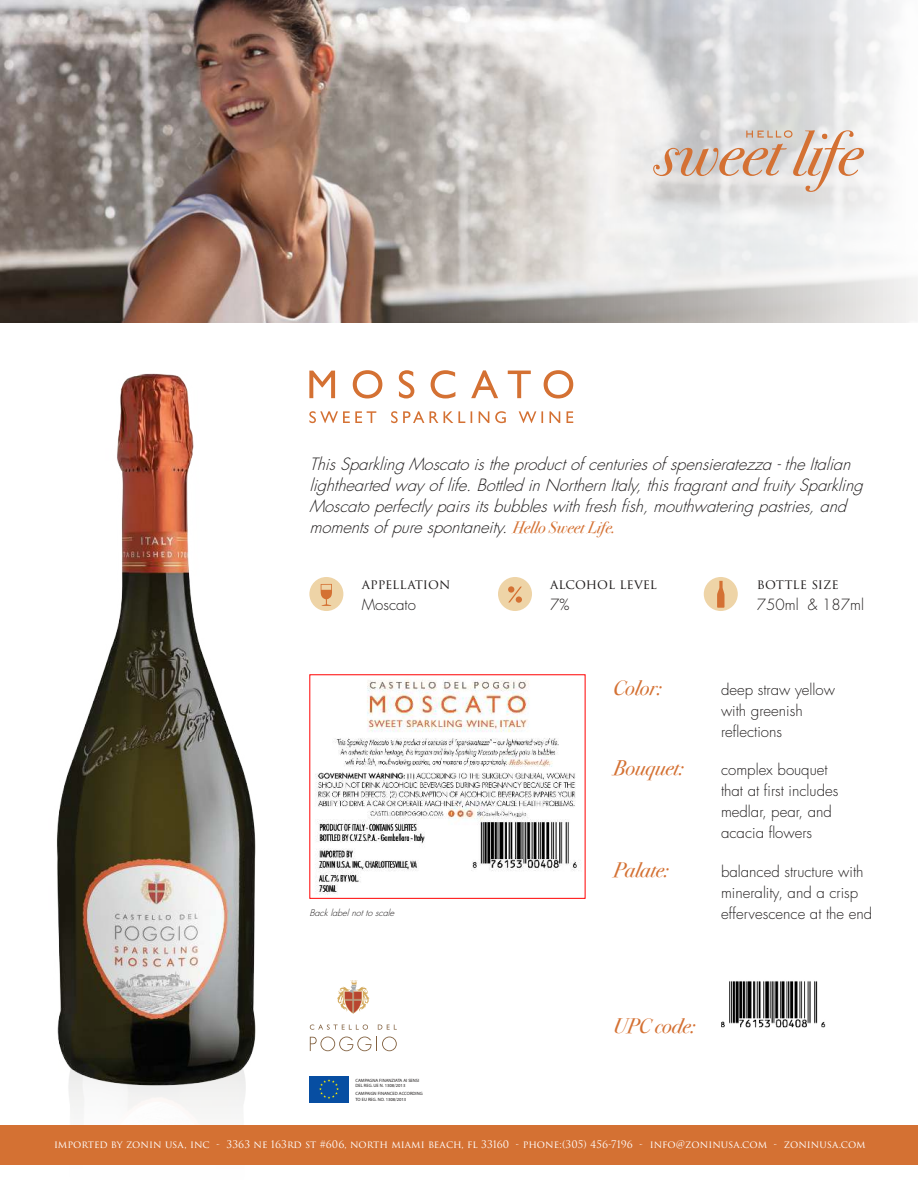
<style>
.page{position:relative;width:918px;height:1188px;background:#fff}
.page>*{position:absolute;margin:0;border:0;box-sizing:border-box;transform-origin:0 0}
.t1{font:italic 21px "Bodoni Svty Two ITCTT";color:#d47133}
.t2{font:italic 300 16.5px/21px "Futura CE";color:#221f1f}
.t3{font:300 15px/21px "Futura CE";color:#221f1f}
.t4{font:13.5px "Trajan Pro 3";color:#221f1f}
.t5{font:10.2px "Trajan Pro 3";color:#fff}
.t6{font:italic 300 9px "Futura CE";color:#221f1f}
.t7{font:4.65px/5.6px "Myriad Pro";color:#221f1f}
.s1{font-family:"Bodoni Svty Two ITCTT";font-weight:400;color:#d47133}
</style>
<div class="page">
<img style="left:721px;top:981px;width:105px;height:47px">
<div style="left:67px;top:1086px;width:178px;height:79px;background:#f6f6f5"></div>
<svg style="left:309px;top:370px;width:264px;height:28px"></svg>
<svg style="left:309px;top:411px;width:264px;height:12px"></svg>
<img style="left:0;top:0;width:918px;height:322px">
<svg style="left:653px;top:130px;width:211px;height:62px"></svg>
<div style="left:0;top:1125px;width:918px;height:39px;background:#d47133"></div>
<div style="left:704px;top:577px;width:34px;height:34px;background:#eed4a7;border-radius:50%"></div>
<svg style="left:717px;top:581px;width:7px;height:27px"></svg>
<div style="left:498px;top:577px;width:34px;height:34px;background:#eed4a7;border-radius:50%"></div>
<svg style="left:508px;top:586px;width:14px;height:17px"></svg>
<div style="left:309px;top:577px;width:34px;height:34px;background:#eed4a7;border-radius:50%"></div>
<svg style="left:321px;top:584px;width:11px;height:22px"></svg>
<div style="left:309px;top:1076px;width:40px;height:26px;background:#074ea2"></div>
<svg style="left:319px;top:1079px;width:20px;height:20px"></svg>
<svg style="left:337px;top:980px;width:33px;height:34px"></svg>
<svg style="left:310px;top:1037px;width:87px;height:14px"></svg>
<svg style="left:310px;top:1025px;width:58px;height:5px"></svg>
<svg style="left:378px;top:1025px;width:19px;height:5px"></svg>
<img style="left:57px;top:373px;width:199px;height:713px">
<img style="left:315px;top:680px;width:264px;height:215px">
<p class="t2" style="left:309px;top:455px;width:560px">ThisSparkling Moscatoistheproductof centuriesof spensieratezza -theItalian lighthearted way of life.Bottled inNorthernItaly,thisfragrantand fruity Sparkling Moscatoperfectly pairsitsbubbleswithfreshfish,mouthwatering pastries,and momentsof purespontaneity.<span class="s1">Hello Sw eet L ife.</span></p>
<p class="t4" style="left:362px;top:578px;width:90px">APPELLATION</p>
<p class="t4" style="left:550px;top:578px;width:108px">ALCOHOL LEVEL</p>
<p class="t3" style="left:362px;top:595px;width:56px">Moscato</p>
<p class="t3" style="left:550px;top:595px;width:21px">7%</p>
<p class="t4" style="left:757px;top:578px;width:83px">BOTTLE SIZE</p>
<p class="t3" style="left:757px;top:595px;width:109px">750ml &amp; 187ml</p>
<p class="t6" style="left:309px;top:909px;width:89px">Back labelnottoscale</p>
<p class="t7" style="left:355px;top:1077px;width:65px">CAMPAGNA FINANZIATA AI SENSI<br>DEL REG. UE N. 1308/2013</p>
<p class="t7" style="left:355px;top:1091px;width:69px">CAMPAIGN FINANCED ACCORDING<br>TO EU REG. NO. 1308/2013</p>
<p class="t1" style="left:613px;top:679px;width:50px">Color:</p>
<p class="t3" style="left:721px;top:680px;width:116px">deep straw yellow with greenish reflections</p>
<p class="t1" style="left:613px;top:760px;width:72px">Bouquet:</p>
<p class="t3" style="left:721px;top:761px;width:119px">complex bouquet that at first includes medlar, pear, and acacia flowers</p>
<p class="t1" style="left:613px;top:861px;width:57px">Palate:</p>
<p class="t3" style="left:721px;top:862px;width:153px">balanced structure with minerality, and a crisp effervescence at the end</p>
<p class="t1" style="left:613px;top:1017px;width:84px">UPC code:</p>
<p class="t5" style="left:54px;top:1140px;width:813px">IMPORTED BY ZONIN USA, INC - 3363 NE 163RD ST #606, NORTH MIAMI BEACH, FL 33160 - PHONE:(305) 456-7196 - INFO@ZONINUSA.COM - ZONINUSA.COM</p>
</div>
